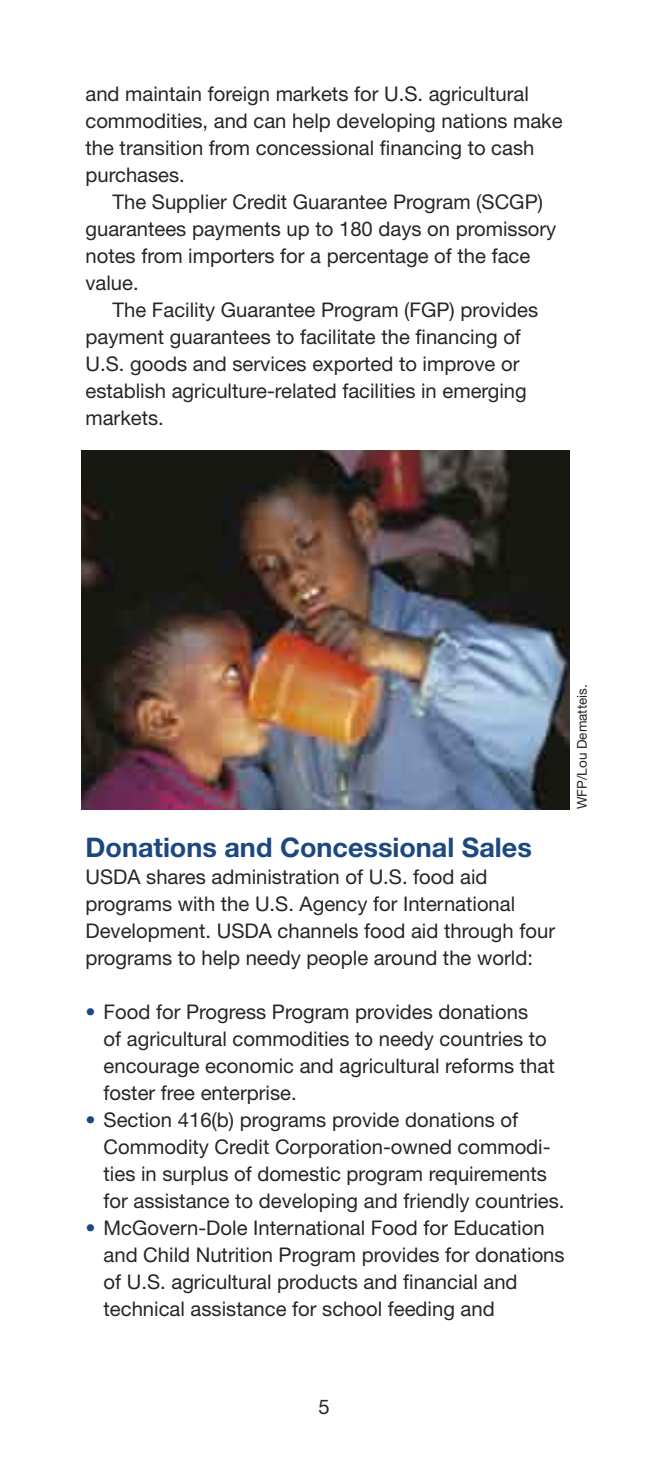
<style>
.page{position:relative;width:648px;height:1458px;background:#fff}
.page>*{position:absolute;margin:0;border:0;box-sizing:border-box;transform-origin:0 0}
.Level_1_head{font:700 27px "Helvetica Neue";color:#1c4882}
.body{font:20.25px/27px "Helvetica Neue";color:#272525}
.indented_paragraph{font:20.25px/27px "Helvetica Neue";color:#272525}
.t1{font:13.5px "Helvetica Neue";color:#272525}
.s1{color:#1c4882}
</style>
<div class="page">
<img style="left:81px;top:450px;width:489px;height:360px">
<p class="body" style="left:86px;top:80px;width:479px">and maintain foreign markets for U.S. agricultural commodities, and can help developing nations make the transition from concessional financing to cash purchases.</p>
<p class="indented_paragraph" style="left:86px;top:188px;width:472px;text-indent:27px">The Supplier Credit Guarantee Program (SCGP) guarantees payments up to 180 days on promissory notes from importers for a percentage of the face value.</p>
<p class="indented_paragraph" style="left:86px;top:296px;width:454px;text-indent:27px">The Facility Guarantee Program (FGP) provides payment guarantees to facilitate the financing of U.S. goods and services exported to improve or establish agriculture-related facilities in emerging markets.</p>
<p class="Level_1_head" style="left:86px;top:831px;width:448px">Donations and Concessional Sales</p>
<p class="body" style="left:86px;top:863px;width:471px">USDA shares administration of U.S. food aid programs with the U.S. Agency for International Development. USDA channels food aid through four programs to help needy people around the world:</p>
<p class="body" style="left:104px;top:998px;width:453px;text-indent:-18px"><span class="s1">•</span> Food for Progress Program provides donations<br>of agricultural commodities to needy countries to encourage economic and agricultural reforms that foster free enterprise.</p>
<p class="body" style="left:104px;top:1106px;width:462px;text-indent:-18px"><span class="s1">•</span> Section 416(b) programs provide donations of Commodity Credit Corporation-owned commodi&shy;ties in surplus of domestic program requirements for assistance to developing and friendly countries.</p>
<p class="body" style="left:104px;top:1214px;width:463px;text-indent:-18px"><span class="s1">•</span> McGovern-Dole International Food for Education and Child Nutrition Program provides for donations of U.S. agricultural products and financial and technical assistance for school feeding and</p>
<p class="t1" style="left:574px;top:809px;width:126px;rotate:-90deg">WFP/Lou Dematteis.</p>
<p class="indented_paragraph" style="left:318px;top:1393px;width:13px">5</p>
</div>
